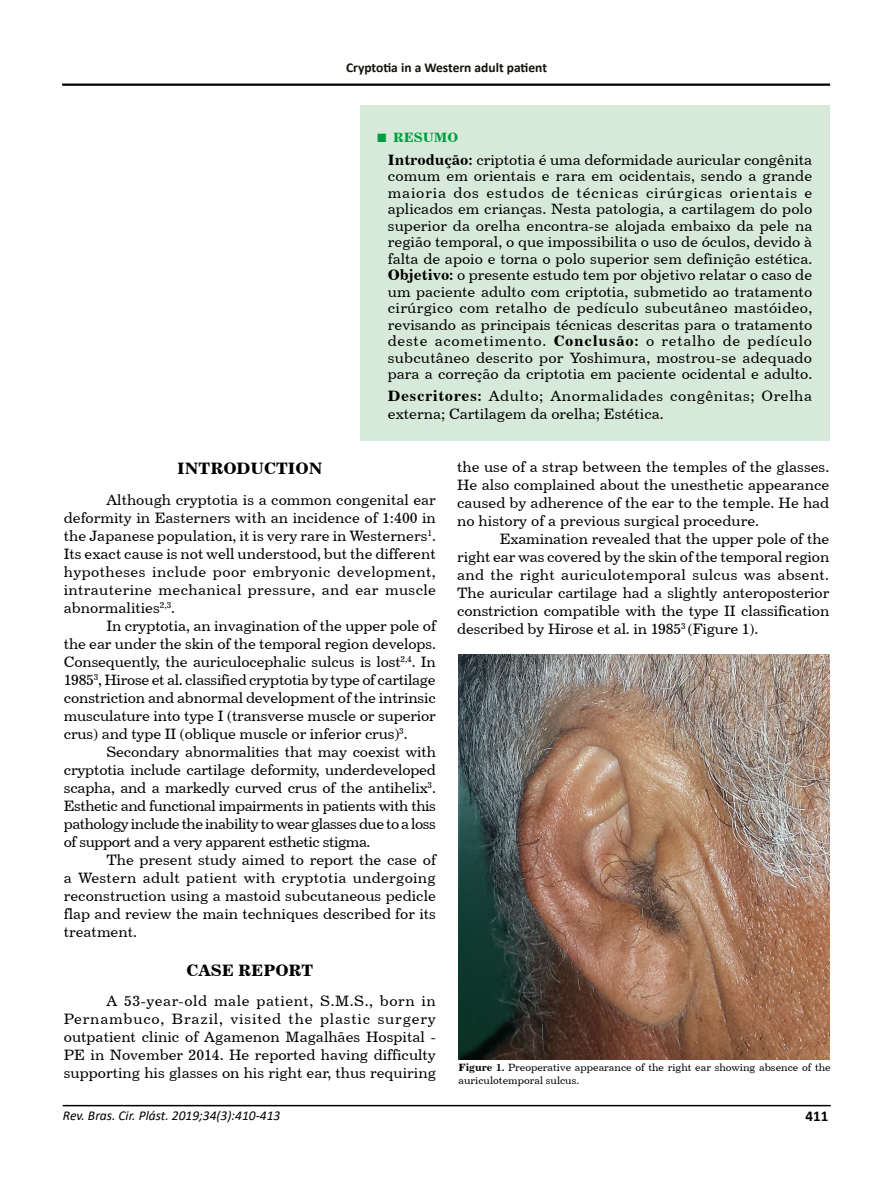
<style>
.page{position:relative;width:893px;height:1191px;background:#fff}
.page>*{position:absolute;margin:0;border:0;box-sizing:border-box;transform-origin:0 0}
.t1{font:16.5px "Century 731 BT Bold A";color:#000}
.t2{font:15px/18px "Century 731 BT Roman A";color:#000;text-align:justify}
.t3{font:15px/18px "Century 731 BT Roman A";letter-spacing:.035em;color:#000}
.t4{font:700 15px "Calibri";color:#000}
.t5{font:italic 13.5px "Calibri";color:#000}
.t6{font:700 13.5px "Calibri";color:#12110c}
.t7{font:13.5px "Century 731 BT Bold A";color:#009d40}
.t8{font:10.5px/13.2px "Century 731 BT Roman A";color:#000}
.s1{font-family:"Times New Roman";font-weight:700;font-size:18px}
.s2{font-family:"Century 731 BT Bold A"}
</style>
<div class="page">
<hr style="left:63px;top:1104px;width:768px;height:2px;background:#000">
<hr style="left:62px;top:84px;width:768px;height:2px;background:#000">
<img style="left:458px;top:655px;width:371px;height:404px">
<div style="left:360px;top:106px;width:470px;height:334px;background:#d7ead9"></div>
<p class="t6" style="left:346px;top:58px;width:203px">Cryptotia in a Western adult patient</p>
<p class="t7" style="left:377px;top:129px;width:83px"><span class="s1">■</span> RESUMO</p>
<p class="t2" style="left:388px;top:151px;width:426px;line-height:16.5px"><span class="s2">Introdução:</span> criptotia é uma deformidade auricular congênita comum em orientais e rara em ocidentais, sendo a grande maioria dos estudos de técnicas cirúrgicas orientais e aplicados em crianças. Nesta patologia, a cartilagem do polo superior da orelha encontra-se alojada embaixo da pele na região temporal, o que impossibilita o uso de óculos, devido à falta de apoio e torna o polo superior sem definição estética.<br><span class="s2">Objetivo:</span> o presente estudo tem por objetivo relatar o caso de um paciente adulto com criptotia, submetido ao tratamento cirúrgico com retalho de pedículo subcutâneo mastóideo, revisando as principais técnicas descritas para o tratamento deste acometimento. <span class="s2">Conclusão:</span> o retalho de pedículo subcutâneo descrito por Yoshimura, mostrou-se adequado para a correção da criptotia em paciente ocidental e adulto.</p>
<p class="t3" style="left:388px;top:387px;width:426px"><span class="s2">Descritores:</span> Adulto; Anormalidades congênitas; Orelha externa; Cartilagem da orelha; Estética.</p>
<p class="t1" style="left:177px;top:458px;width:147px">INTRODUCTION</p>
<p class="t2" style="left:64px;top:490px;width:374px;text-indent:43px">Although cryptotia is a common congenital ear deformity in Easterners with an incidence of 1:400 in the Japanese population, it is very rare in Westerners<sup>1</sup>.<br>Its exact cause is not well understood, but the different hypotheses include poor embryonic development, intrauterine mechanical pressure, and ear muscle abnormalities<sup>2,3</sup>.</p>
<p class="t2" style="left:64px;top:616px;width:374px;text-indent:43px">In cryptotia, an invagination of the upper pole of the ear under the skin of the temporal region develops.<br>Consequently, the auriculocephalic sulcus is lost<sup>2,4</sup>. In 1985<sup>3</sup>, Hirose et al. classified cryptotia by type of cartilage constriction and abnormal development of the intrinsic musculature into type I (transverse muscle or superior crus) and type II (oblique muscle or inferior crus)<sup>3</sup>.</p>
<p class="t2" style="left:64px;top:742px;width:374px;text-indent:43px">Secondary abnormalities that may coexist with cryptotia include cartilage deformity, underdeveloped scapha, and a markedly curved crus of the antihelix<sup>3</sup>.<br>Esthetic and functional impairments in patients with this pathology include the inability to wear glasses due to a loss of support and a very apparent esthetic stigma.</p>
<p class="t2" style="left:64px;top:850px;width:374px;text-indent:43px">The present study aimed to report the case of a Western adult patient with cryptotia undergoing reconstruction using a mastoid subcutaneous pedicle flap and review the main techniques described for its treatment.</p>
<p class="t1" style="left:186px;top:959px;width:129px">CASE REPORT</p>
<p class="t2" style="left:64px;top:992px;width:374px;text-indent:43px">A 53-year-old male patient, S.M.S., born in Pernambuco, Brazil, visited the plastic surgery outpatient clinic of Agamenon Magalhães Hospital - PE in November 2014. He reported having difficulty supporting his glasses on his right ear, thus requiring</p>
<p class="t2" style="left:457px;top:457px;width:374px">the use of a strap between the temples of the glasses.<br>He also complained about the unesthetic appearance caused by adherence of the ear to the temple. He had no history of a previous surgical procedure.</p>
<p class="t2" style="left:457px;top:529px;width:374px;text-indent:43px">Examination revealed that the upper pole of the right ear was covered by the skin of the temporal region and the right auriculotemporal sulcus was absent.<br>The auricular cartilage had a slightly anteroposterior constriction compatible with the type II classification described by Hirose et al. in 1985<sup>3</sup> (Figure 1).</p>
<p class="t8" style="left:459px;top:1060px;width:374px"><span class="s2">Figure 1.</span> Preoperative appearance of the right ear showing absence of the auriculotemporal sulcus.</p>
<p class="t5" style="left:63px;top:1105px;width:219px">Rev. Bras. Cir. Plást. 2019;34(3):410-413</p>
<p class="t4" style="left:806px;top:1105px;width:24px">411</p>
</div>
